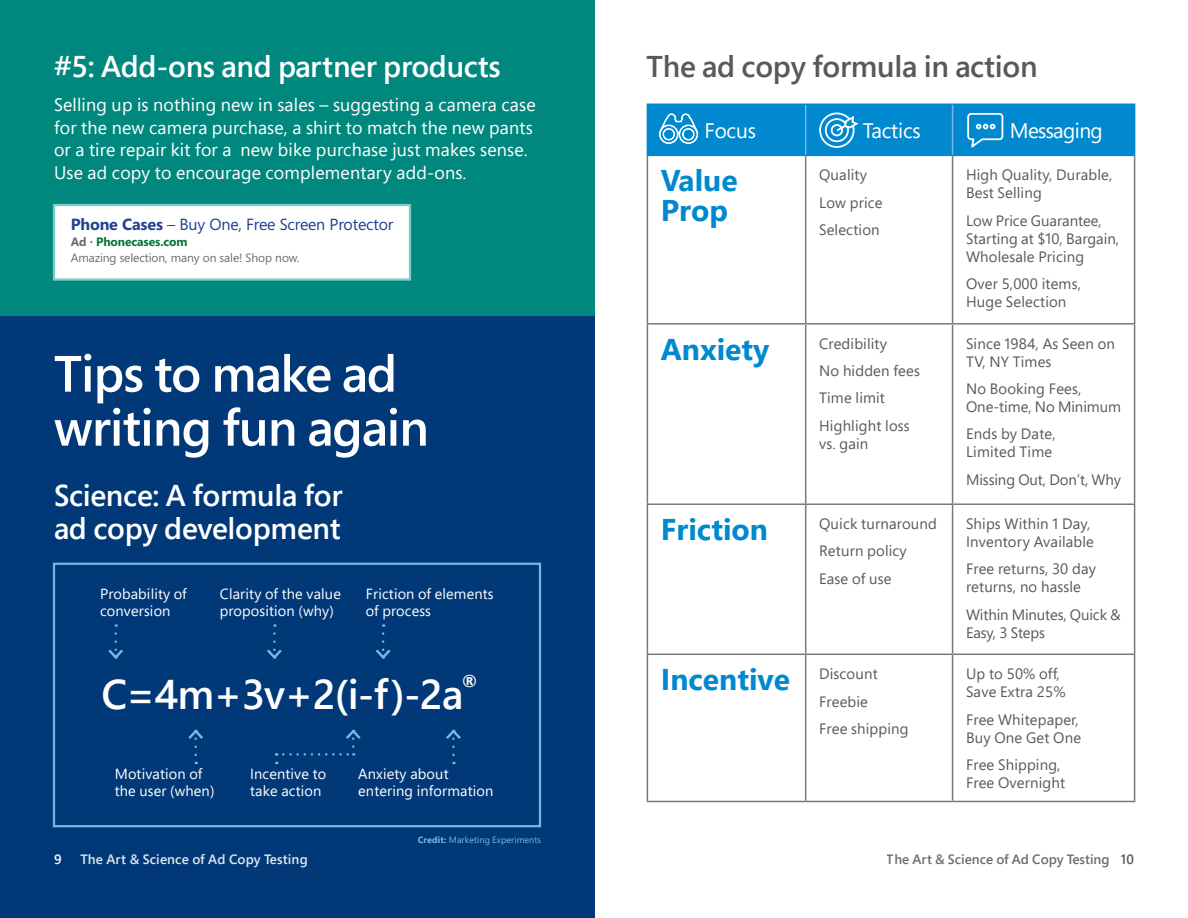
<style>
.page{position:relative;width:1188px;height:918px;background:#fff}
.page>*{position:absolute;margin:0;border:0;box-sizing:border-box;transform-origin:0 0}
.t1{font:600 51px/54px "Segoe Pro";letter-spacing:-.02em;color:#fff}
.t2{font:600 41.4px "Segoe Pro";color:#fff}
.t3{font:600 30px/33px "Segoe Pro";letter-spacing:-.01em;color:#fff}
.t4{font:700 30px/30px "Segoe Pro";color:#0089cf}
.t5{font:600 30px "Segoe Pro";letter-spacing:-.01em;color:#58595b}
.t6{font:21px "Segoe Pro";letter-spacing:-.02em;color:#fff}
.t7{font:18px/22.5px "Segoe Pro";letter-spacing:.01em;color:#fff}
.t8{font:700 17.1px "Segoe Pro";color:#fff}
.t9{font:16.2px "Segoe";letter-spacing:-.01em;color:#234190}
.t10{font:15px/18px "Segoe Pro";letter-spacing:.01em;color:#58595b}
.t11{font:15px/18px "Segoe Pro";letter-spacing:-.01em;color:#58595b}
.t12{font:14.7px/17.1px "Segoe Pro";letter-spacing:.01em;color:#fff}
.t13{font:600 13.5px "Segoe Pro";color:#58595b}
.t14{font:600 13.5px "Segoe Pro";letter-spacing:.01em;color:#fff}
.t15{font:12.15px/15.1px "Segoe";letter-spacing:-.01em;color:#6a6d70}
.t16{font:9px "Segoe Pro";letter-spacing:.01em;color:#78b7e4}
.s1{font-weight:700}
.s2{font-weight:700;color:#6a6d6e}
.s3{font-weight:700;color:#05713a}
</style>
<div class="page">
<div style="left:0;top:0;width:594px;height:318px;background:#00887e"></div>
<div style="left:0;top:316px;width:594px;height:602px;background:#003878"></div>
<div style="left:54px;top:205px;width:356px;height:75px;background:#fff"></div>
<div style="left:53px;top:204px;width:358px;height:77px;border:2px solid #7acdc8"></div>
<svg style="left:188px;top:729px;width:15px;height:26px"></svg>
<svg style="left:446px;top:729px;width:15px;height:26px"></svg>
<svg style="left:283px;top:753px;width:71px;height:3px"></svg>
<svg style="left:346px;top:729px;width:15px;height:18px"></svg>
<svg style="left:108px;top:633px;width:15px;height:26px"></svg>
<svg style="left:267px;top:633px;width:15px;height:26px"></svg>
<svg style="left:376px;top:633px;width:15px;height:26px"></svg>
<hr style="left:647px;top:156px;width:1px;height:167px;background:#77787b">
<hr style="left:805px;top:156px;width:1px;height:167px;background:#77787b">
<hr style="left:952px;top:156px;width:1px;height:167px;background:#77787b">
<hr style="left:1134px;top:156px;width:1px;height:167px;background:#77787b">
<hr style="left:647px;top:323px;width:159px;height:2px;background:#77787b">
<hr style="left:647px;top:325px;width:1px;height:178px;background:#77787b">
<hr style="left:806px;top:323px;width:147px;height:2px;background:#77787b">
<hr style="left:805px;top:325px;width:1px;height:178px;background:#77787b">
<hr style="left:953px;top:323px;width:182px;height:2px;background:#77787b">
<hr style="left:952px;top:325px;width:1px;height:178px;background:#77787b">
<hr style="left:1134px;top:325px;width:1px;height:178px;background:#77787b">
<hr style="left:647px;top:503px;width:159px;height:2px;background:#77787b">
<hr style="left:647px;top:505px;width:1px;height:149px;background:#77787b">
<hr style="left:806px;top:503px;width:147px;height:2px;background:#77787b">
<hr style="left:805px;top:505px;width:1px;height:149px;background:#77787b">
<hr style="left:953px;top:503px;width:182px;height:2px;background:#77787b">
<hr style="left:952px;top:505px;width:1px;height:149px;background:#77787b">
<hr style="left:1134px;top:505px;width:1px;height:149px;background:#77787b">
<hr style="left:647px;top:654px;width:159px;height:1px;background:#77787b">
<hr style="left:647px;top:655px;width:1px;height:146px;background:#77787b">
<hr style="left:806px;top:654px;width:147px;height:1px;background:#77787b">
<hr style="left:805px;top:655px;width:1px;height:146px;background:#77787b">
<hr style="left:953px;top:654px;width:182px;height:1px;background:#77787b">
<hr style="left:952px;top:655px;width:1px;height:146px;background:#77787b">
<hr style="left:1134px;top:655px;width:1px;height:146px;background:#77787b">
<hr style="left:647px;top:801px;width:159px;height:1px;background:#77787b">
<hr style="left:806px;top:801px;width:147px;height:1px;background:#77787b">
<hr style="left:953px;top:801px;width:182px;height:1px;background:#77787b">
<hr style="left:647px;top:155px;width:159px;height:1px;background:#0089cf">
<hr style="left:806px;top:155px;width:147px;height:1px;background:#0089cf">
<hr style="left:953px;top:155px;width:182px;height:1px;background:#0089cf">
<svg style="left:647px;top:104px;width:488px;height:51px;background:#0c8ed1"></svg>
<div style="left:53px;top:563px;width:488px;height:264px;border:2px solid #78b7e4"></div>
<h3 class="t3" style="left:54px;top:49px;width:448px">#5: Add-ons and partner products</h3>
<p class="t7" style="left:54px;top:93px;width:483px">Selling up is nothing new in sales – suggesting a camera case for the new camera purchase, a shirt to match the new pants or a tire repair kit for a new bike purchase just makes sense.<br>Use ad copy to encourage complementary add-ons.</p>
<p class="t9" style="left:71px;top:213px;width:324px"><span class="s1">Phone Cases</span> – Buy One, Free Screen Protector</p>
<p class="t15" style="left:71px;top:234px;width:230px"><span class="s2">Ad ·</span> <span class="s3">Phonecases.com<br></span>Amazing selection, many on sale! Shop now.</p>
<h1 class="t1" style="left:54px;top:345px;width:377px">Tips to make ad writing fun again</h1>
<h3 class="t3" style="left:54px;top:478px;width:290px">Science: A formula for ad copy development</h3>
<p class="t12" style="left:100px;top:585px;width:88px">Probability of conversion</p>
<p class="t12" style="left:366px;top:585px;width:129px">Friction of elements of process</p>
<p class="t12" style="left:220px;top:585px;width:123px">Clarity of the value proposition (why)</p>
<h2 class="t2" style="left:101px;top:666px;width:363px">C=4m+3v+2(i-f)-2a</h2>
<p class="t8" style="left:462px;top:669px;width:16px">®</p>
<p class="t12" style="left:115px;top:765px;width:101px">Motivation of the user (when)</p>
<p class="t12" style="left:250px;top:765px;width:78px">Incentive to take action</p>
<p class="t12" style="left:358px;top:765px;width:137px">Anxiety about entering information</p>
<p class="t14" style="left:54px;top:850px;width:9px">9</p>
<p class="t14" style="left:80px;top:850px;width:229px">The Art &amp; Science of Ad Copy Testing</p>
<p class="t16" style="left:418px;top:834px;width:125px"><span class="s1">Credit:</span> Marketing Experiments</p>
<h3 class="t5" style="left:647px;top:45px;width:392px">The ad copy formula in action</h3>
<h3 class="t6" style="left:705px;top:116px;width:53px">Focus</h3>
<h3 class="t6" style="left:863px;top:116px;width:59px">Tactics</h3>
<h3 class="t6" style="left:1010px;top:116px;width:95px">Messaging</h3>
<h3 class="t4" style="left:661px;top:165px;width:78px">Value<br>Prop</h3>
<p class="t10" style="left:819px;top:161px;width:65px;line-height:27.5px">Quality<br>Low price<br>Selection</p>
<p class="t10" style="left:966px;top:165px;width:148px">High Quality, Durable,<br>Best Selling</p>
<p class="t10" style="left:966px;top:211px;width:155px">Low Price Guarantee,<br>Starting at $10, Bargain,<br>Wholesale Pricing</p>
<p class="t10" style="left:966px;top:274px;width:116px">Over 5,000 items,<br>Huge Selection</p>
<h3 class="t4" style="left:661px;top:333px;width:110px">Anxiety</h3>
<p class="t10" style="left:819px;top:329px;width:102px;line-height:27.5px">Credibility<br>No hidden fees<br>Time limit<br>Highlight loss</p>
<p class="t10" style="left:819px;top:434px;width:51px">vs. gain</p>
<p class="t10" style="left:966px;top:334px;width:151px">Since 1984, As Seen on<br>TV, NY Times</p>
<p class="t10" style="left:966px;top:379px;width:157px">No Booking Fees,<br>One-time, No Minimum</p>
<p class="t10" style="left:966px;top:425px;width:91px">Ends by Date,<br>Limited Time</p>
<p class="t10" style="left:966px;top:470px;width:157px">Missing Out, Don’t, Why</p>
<h3 class="t4" style="left:661px;top:514px;width:109px">Friction</h3>
<p class="t10" style="left:819px;top:510px;width:119px;line-height:27.5px">Quick turnaround<br>Return policy<br>Ease of use</p>
<p class="t10" style="left:966px;top:514px;width:129px">Ships Within 1 Day,<br>Inventory Available</p>
<p class="t10" style="left:966px;top:560px;width:132px">Free returns, 30 day returns, no hassle</p>
<p class="t11" style="left:966px;top:605px;width:156px">Within Minutes, Quick &amp;<br>Easy, 3 Steps</p>
<h3 class="t4" style="left:661px;top:664px;width:218px">Incentive <sup>Discount</sup></h3>
<p class="t10" style="left:819px;top:687px;width:91px;line-height:27.5px">Freebie<br>Free shipping</p>
<p class="t10" style="left:966px;top:664px;width:101px">Up to 50% off,<br>Save Extra 25%</p>
<p class="t10" style="left:966px;top:710px;width:117px">Free Whitepaper,<br>Buy One Get One</p>
<p class="t10" style="left:966px;top:755px;width:101px">Free Shipping,<br>Free Overnight</p>
<p class="t13" style="left:887px;top:850px;width:249px">The Art &amp; Science of Ad Copy Testing 10</p>
</div>
